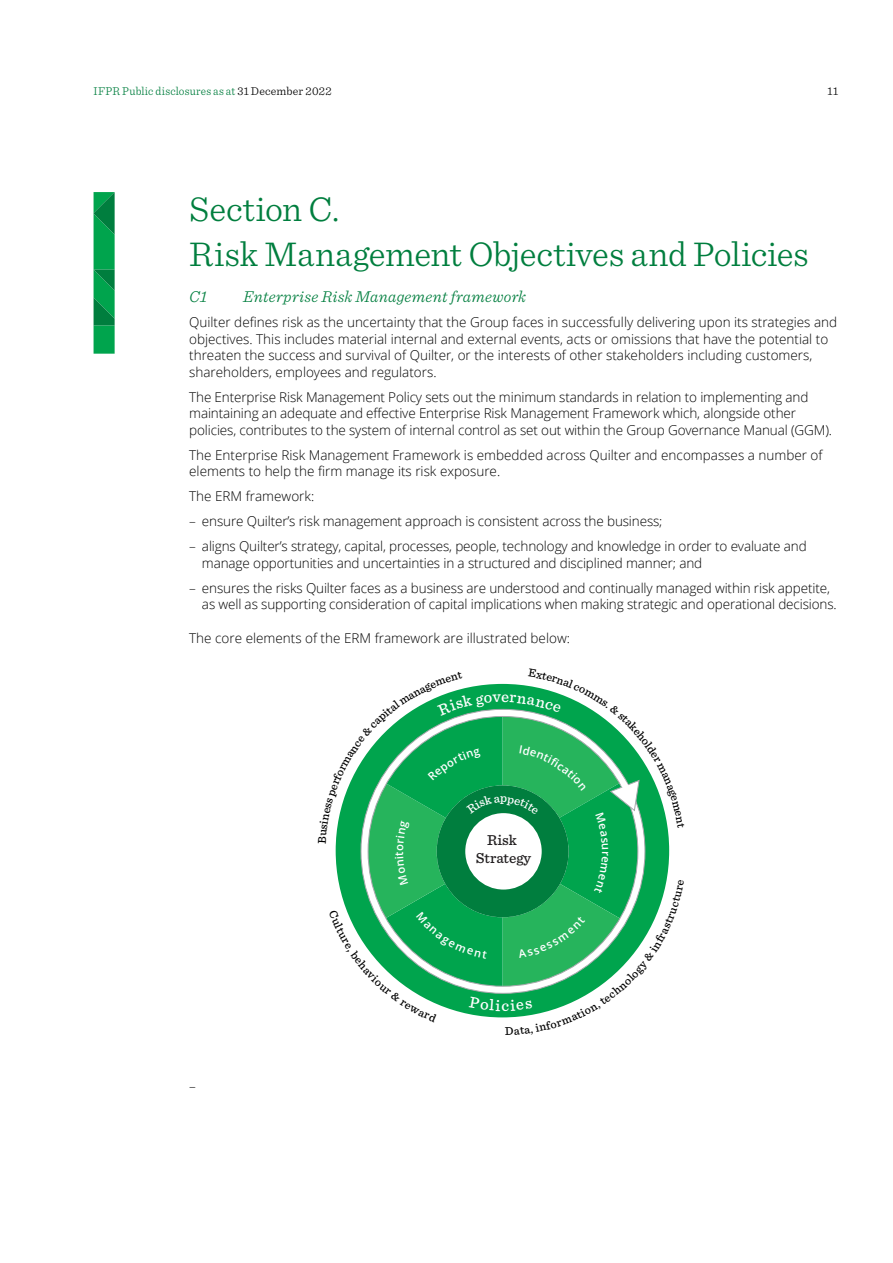
<style>
.page{position:relative;width:893px;height:1263px;background:#fff}
.page>*{position:absolute;margin:0;border:0;box-sizing:border-box;transform-origin:0 0}
.t1{font:300 36px/44.7px "Sentinel";letter-spacing:-.005em;color:#007e3e}
.t2{font:italic 300 16.5px "Sentinel";letter-spacing:.015em;color:#007e3e}
.t3{font:500 15px/18px "Sentinel";color:#221f20;text-align:center}
.t4{font:300 13.5px/16.5px "Open Sans";letter-spacing:-.01em;color:#000}
.t5{font:300 12px "Sentinel";letter-spacing:.015em;color:#007e3e;scale:.95 1}
.t6{font:300 12px "Sentinel";color:#000}
.s1{color:#000}
</style>
<div class="page">
<svg style="left:94px;top:192px;width:21px;height:162px;background:#079b4d"></svg>
<svg style="left:335px;top:683px;width:335px;height:335px"></svg>
<p class="t5" style="left:94px;top:82px;width:252px">IFPR Public disclosures as at <span class="s1">31 December 2022</span></p>
<p class="t6" style="left:828px;top:82px;width:12px">11</p>
<h1 class="t1" style="left:189px;top:184px;width:621px">Section C.<br>Risk Management Objectives and Policies</h1>
<p class="t2" style="left:189px;top:284px;width:19px">C1</p>
<p class="t2" style="left:243px;top:284px;width:284px">Enterprise Risk Management framework</p>
<p class="t4" style="left:189px;top:314px;width:649px">Quilter defines risk as the uncertainty that the Group faces in successfully delivering upon its strategies and objectives. This includes material internal and external events, acts or omissions that have the potential to threaten the success and survival of Quilter, or the interests of other stakeholders including customers, shareholders, employees and regulators.</p>
<p class="t4" style="left:189px;top:388px;width:644px">The Enterprise Risk Management Policy sets out the minimum standards in relation to implementing and maintaining an adequate and effective Enterprise Risk Management Framework which, alongside other policies, contributes to the system of internal control as set out within the Group Governance Manual (GGM).</p>
<p class="t4" style="left:189px;top:446px;width:635px">The Enterprise Risk Management Framework is embedded across Quilter and encompasses a number of elements to help the firm manage its risk exposure.</p>
<p class="t4" style="left:189px;top:488px;width:127px">The ERM framework:</p>
<p class="t4" style="left:189px;top:513px;width:475px">– ensure Quilter’s risk management approach is consistent across the business;</p>
<p class="t4" style="left:202px;top:538px;width:606px;text-indent:-13px">– aligns Quilter’s strategy, capital, processes, people, technology and knowledge in order to evaluate and manage opportunities and uncertainties in a structured and disciplined manner; and</p>
<p class="t4" style="left:202px;top:579px;width:636px;text-indent:-13px">– ensures the risks Quilter faces as a business are understood and continually managed within risk appetite, as well as supporting consideration of capital implications when making strategic and operational decisions.</p>
<p class="t4" style="left:189px;top:629px;width:382px">The core elements of the ERM framework are illustrated below:</p>
<p class="t4" style="left:189px;top:1077px;width:8px">–</p>
<p class="t3" style="left:476px;top:830px;width:57px">Risk<br>Strategy</p>
</div>
